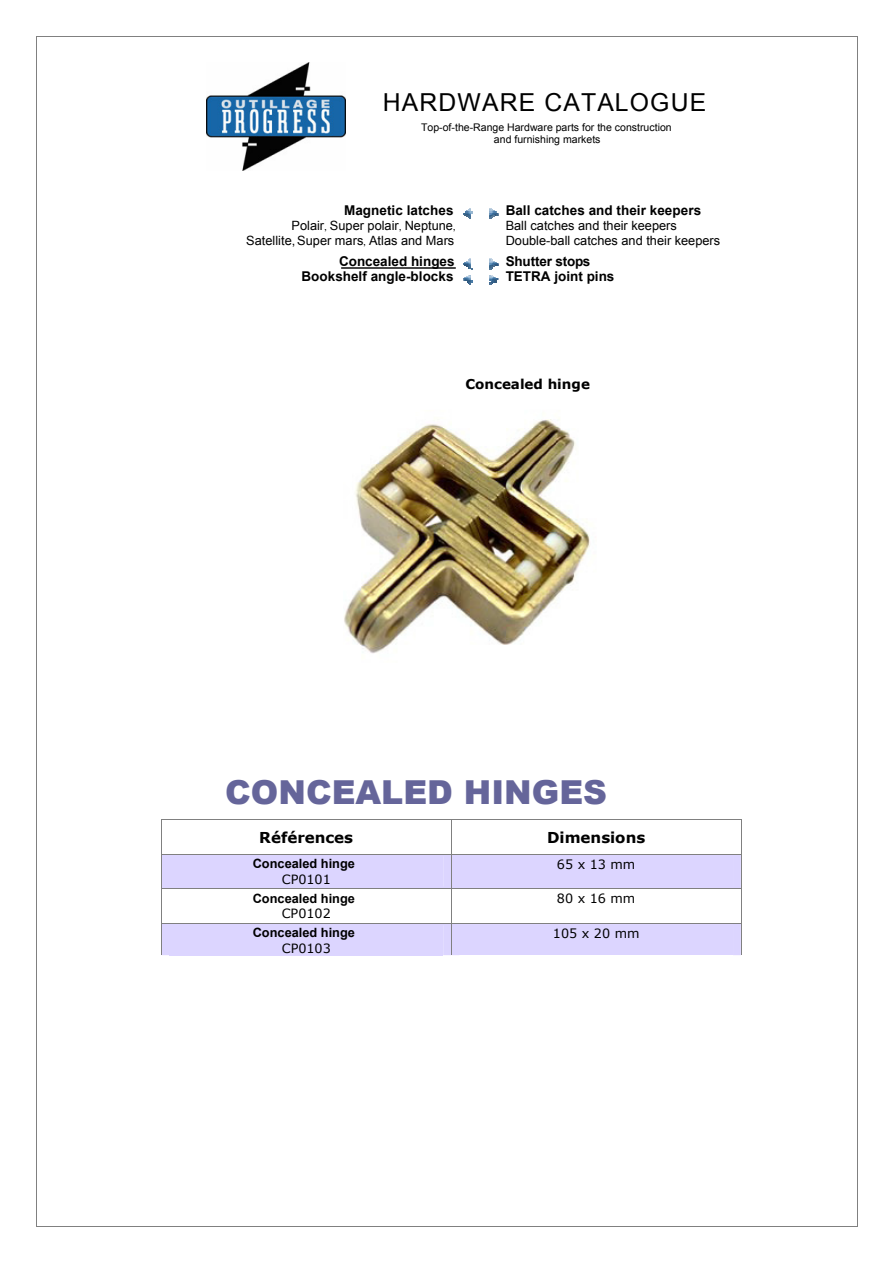
<style>
.page{position:relative;width:893px;height:1263px;background:#fff}
.page>*{position:absolute;margin:0;border:0;box-sizing:border-box;transform-origin:0 0}
.t1{font:900 33px "Arial";color:#65659a}
.t2{font:24.75px "Arial";letter-spacing:.045em;color:#000}
.t3{font:700 15px "Verdana";color:#000}
.t4{font:700 13.5px "Arial";color:#000}
.t5{font:700 13.5px "Verdana";color:#000}
.t6{font:12.75px/14.7px "Arial";color:#000;text-align:right}
.t7{font:700 12.75px "Arial";color:#000}
.t8{font:12.75px "Verdana";color:#000}
.t9{font:10.5px/12px "Arial";color:#000;text-align:center}
.s1{font-size:10.5px}
</style>
<div class="page">
<img style="left:344px;top:419px;width:246px;height:235px">
<hr style="left:161px;top:820px;width:580px;height:1px;background:#808080">
<hr style="left:161px;top:820px;width:1px;height:34px;background:#808080">
<hr style="left:451px;top:820px;width:1px;height:34px;background:#808080">
<hr style="left:741px;top:820px;width:1px;height:34px;background:#808080">
<div style="left:162px;top:855px;width:579px;height:34px;background:#dcd5ff"></div>
<div style="left:459px;top:856px;width:274px;height:16px;background:#dcd5ff"></div>
<div style="left:459px;top:872px;width:274px;height:15px;background:#dcd5ff"></div>
<hr style="left:161px;top:854px;width:580px;height:1px;background:#808080">
<hr style="left:161px;top:855px;width:1px;height:34px;background:#808080">
<hr style="left:451px;top:855px;width:1px;height:34px;background:#808080">
<hr style="left:741px;top:855px;width:1px;height:34px;background:#808080">
<hr style="left:161px;top:889px;width:580px;height:1px;background:#808080">
<hr style="left:161px;top:889px;width:1px;height:34px;background:#808080">
<hr style="left:451px;top:889px;width:1px;height:34px;background:#808080">
<hr style="left:741px;top:889px;width:1px;height:34px;background:#808080">
<div style="left:162px;top:924px;width:579px;height:31px;background:#dcd5ff"></div>
<div style="left:459px;top:925px;width:274px;height:15px;background:#dcd5ff"></div>
<div style="left:459px;top:940px;width:274px;height:15px;background:#dcd5ff"></div>
<hr style="left:161px;top:923px;width:580px;height:1px;background:#808080">
<hr style="left:161px;top:923px;width:1px;height:32px;background:#808080">
<hr style="left:451px;top:923px;width:1px;height:32px;background:#808080">
<hr style="left:741px;top:923px;width:1px;height:32px;background:#808080">
<hr style="left:36px;top:36px;width:821px;height:1px;background:#808080">
<hr style="left:36px;top:36px;width:1px;height:1191px;background:#808080">
<hr style="left:857px;top:36px;width:1px;height:1191px;background:#808080">
<hr style="left:36px;top:1227px;width:821px;height:1px;background:#808080">
<img style="left:206px;top:63px;width:139px;height:108px">
<hr style="left:341px;top:267px;width:115px;height:2px;background:#000">
<svg style="left:463px;top:208px;width:9px;height:11px"></svg>
<svg style="left:490px;top:208px;width:8px;height:11px"></svg>
<svg style="left:463px;top:259px;width:9px;height:10px"></svg>
<svg style="left:490px;top:259px;width:8px;height:10px"></svg>
<svg style="left:463px;top:275px;width:9px;height:9px"></svg>
<svg style="left:490px;top:275px;width:8px;height:9px"></svg>
<h2 class="t2" style="left:383px;top:86px;width:325px">HARDWARE CATALOGUE</h2>
<p class="t9" style="left:421px;top:122px;width:252px">Top-of-the-Range Hardware parts for the construction and furnishing markets</p>
<p class="t4" style="left:344px;top:201px;width:111px">Magnetic latches</p>
<p class="t4" style="left:505px;top:201px;width:197px">Ball catches and their keepers</p>
<p class="t6" style="left:246px;top:218px;width:211px">Polair<span class="s1">,</span> Super polair<span class="s1">,</span> Neptune<span class="s1">,<br></span>Satellite,Super mars<span class="s1">,</span> Atlas and Mars</p>
<p class="t6" style="left:505px;top:218px;width:216px;text-align:left">Ball catches and their keepers<br>Double-ball catches and their keepers</p>
<p class="t4" style="left:339px;top:252px;width:117px">Concealed hinges</p>
<p class="t4" style="left:505px;top:252px;width:86px">Shutter stops</p>
<p class="t4" style="left:301px;top:267px;width:154px">Bookshelf angle-blocks</p>
<p class="t4" style="left:505px;top:267px;width:110px">TETRA joint pins</p>
<p class="t5" style="left:465px;top:375px;width:126px">Concealed hinge</p>
<h1 class="t1" style="left:225px;top:768px;width:383px">CONCEALED HINGES</h1>
<p class="t3" style="left:259px;top:827px;width:95px">Références</p>
<p class="t3" style="left:547px;top:827px;width:100px">Dimensions</p>
<p class="t7" style="left:253px;top:855px;width:104px">Concealed hinge</p>
<p class="t8" style="left:282px;top:870px;width:51px">CP0101</p>
<p class="t8" style="left:557px;top:855px;width:80px">65 x 13 mm</p>
<p class="t7" style="left:253px;top:890px;width:104px">Concealed hinge</p>
<p class="t8" style="left:282px;top:905px;width:51px">CP0102</p>
<p class="t7" style="left:253px;top:924px;width:104px">Concealed hinge</p>
<p class="t8" style="left:282px;top:939px;width:51px">CP0103</p>
<p class="t8" style="left:557px;top:890px;width:80px">80 x 16 mm</p>
<p class="t8" style="left:553px;top:924px;width:88px">105 x 20 mm</p>
</div>
